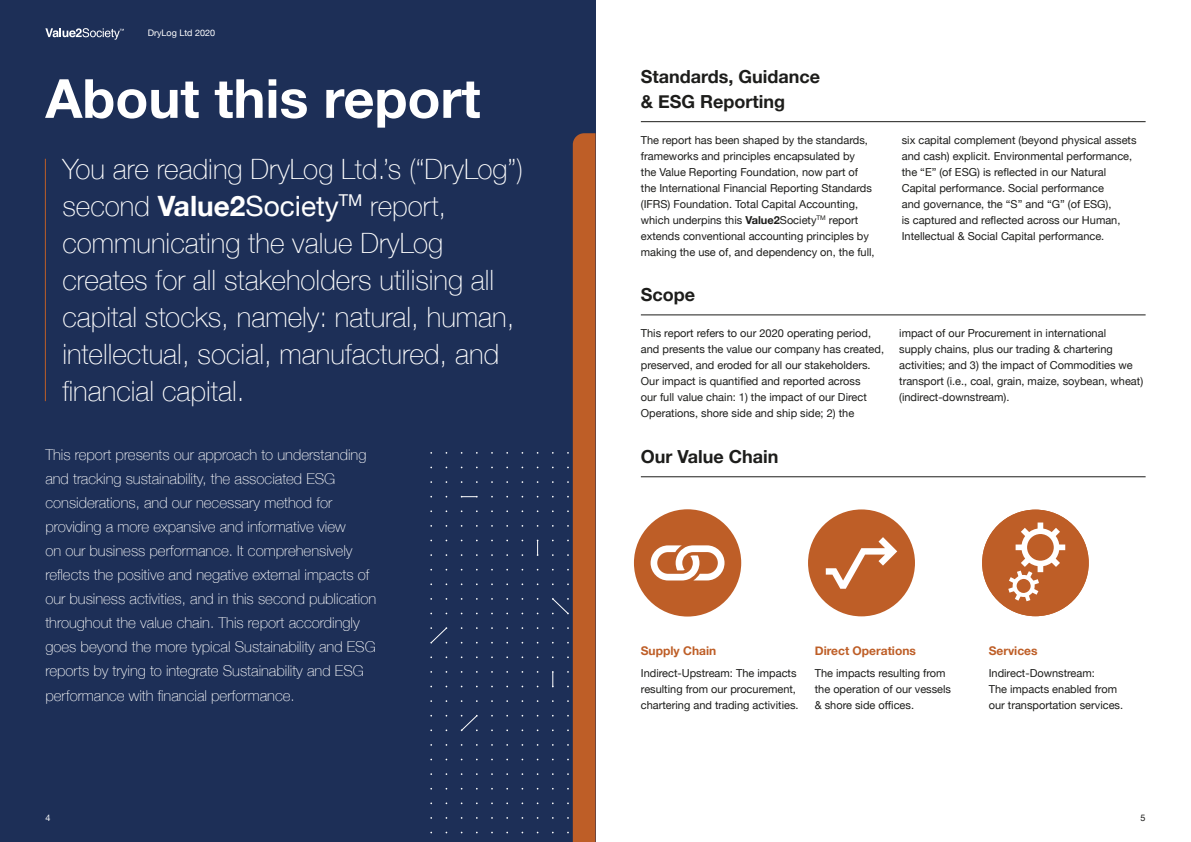
<style>
.page{position:relative;width:1191px;height:842px;background:#fff}
.page>*{position:absolute;margin:0;border:0;box-sizing:border-box;transform-origin:0 0}
.t1{font:700 54px "Helvetica Neue";color:#fff}
.t2{font:100 28px/37px "Helvetica Neue";color:#fff}
.t3{font:700 18px/25px "Helvetica Neue";color:#1d1d1b}
.t4{font:100 15px/24.1px "Helvetica Neue";color:#fff}
.t5{font:700 12px "Helvetica Neue";color:#be5e27}
.t6{font:11px/16px "Helvetica Neue";color:#1d1d1b}
.t7{font:9px "Helvetica Neue";color:#fff}
.t8{font:9px "Helvetica Neue";color:#1d1d1b}
.s1{font-weight:700}
.s2{font-weight:400}
</style>
<div class="page">
<div style="left:0;top:0;width:595px;height:842px;background:#1d2f57"></div>
<div style="left:634px;top:509px;width:107px;height:107px;background:#be5e27;border-radius:50%"></div>
<svg style="left:650px;top:545px;width:74px;height:35px"></svg>
<div style="left:808px;top:509px;width:107px;height:107px;background:#be5e27;border-radius:50%"></div>
<svg style="left:825px;top:537px;width:72px;height:52px"></svg>
<div style="left:982px;top:510px;width:106px;height:106px;background:#be5e27;border-radius:50%"></div>
<div style="left:1021px;top:528px;width:38px;height:38px;border:6px solid #fff;border-radius:50%"></div>
<div style="left:1037px;top:522px;width:6px;height:9px;background:#fff"></div>
<svg style="left:1043px;top:522px;width:17px;height:22px"></svg>
<div style="left:1015px;top:544px;width:9px;height:6px;background:#fff"></div>
<div style="left:1056px;top:544px;width:9px;height:6px;background:#fff"></div>
<svg style="left:1021px;top:528px;width:16px;height:16px"></svg>
<svg style="left:1003px;top:551px;width:57px;height:55px"></svg>
<hr style="left:45px;top:159px;width:1px;height:242px;background:#be5e27">
<svg style="left:430px;top:452px;width:137px;height:279px"></svg>
<svg style="left:567px;top:133px;width:28px;height:709px"></svg>
<hr style="left:641px;top:121px;width:504px;height:1px;background:#1d1d1b">
<hr style="left:641px;top:314px;width:504px;height:1px;background:#1d1d1b">
<hr style="left:641px;top:476px;width:504px;height:1px;background:#1d1d1b">
<svg style="left:45px;top:28px;width:79px;height:12px"></svg>
<p class="t7" style="left:148px;top:26px;width:69px">DryLog Ltd 2020</p>
<h1 class="t1" style="left:45px;top:56px;width:437px">About this report</h1>
<p class="t2" style="left:62px;top:149px;width:462px">You are reading DryLog Ltd.’s (“DryLog”) second <span class="s1">Value2</span><span class="s2">Society</span><sup>TM</sup> report, communicating the value DryLog creates for all stakeholders utilising all capital stocks, namely: natural, human, intellectual, social, manufactured, and financial capital.</p>
<p class="t4" style="left:45px;top:442px;width:332px">This report presents our approach to understanding and tracking sustainability, the associated ESG considerations, and our necessary method for providing a more expansive and informative view<br>on our business performance. It comprehensively reflects the positive and negative external impacts of our business activities, and in this second publication throughout the value chain. This report accordingly goes beyond the more typical Sustainability and ESG reports by trying to integrate Sustainability and ESG performance with financial performance.</p>
<p class="t7" style="left:45px;top:811px;width:7px">4</p>
<h3 class="t3" style="left:641px;top:64px;width:181px">Standards, Guidance &amp; ESG Reporting</h3>
<p class="t6" style="left:641px;top:132px;width:235px">The report has been shaped by the standards, frameworks and principles encapsulated by<br>the Value Reporting Foundation, now part of the International Financial Reporting Standards (IFRS) Foundation. Total Capital Accounting, which underpins this <span class="s1">Value2</span>Society<sup>TM</sup> report extends conventional accounting principles by making the use of, and dependency on, the full,</p>
<p class="t6" style="left:901px;top:132px;width:236px">six capital complement (beyond physical assets and cash) explicit. Environmental performance, the “E” (of ESG) is reflected in our Natural Capital performance. Social performance<br>and governance, the “S” and “G” (of ESG),<br>is captured and reflected across our Human, Intellectual &amp; Social Capital performance.</p>
<h3 class="t3" style="left:641px;top:283px;width:56px">Scope</h3>
<p class="t6" style="left:641px;top:326px;width:245px">This report refers to our 2020 operating period, and presents the value our company has created, preserved, and eroded for all our stakeholders.<br>Our impact is quantified and reported across<br>our full value chain: 1) the impact of our Direct Operations, shore side and ship side; 2) the</p>
<p class="t6" style="left:899px;top:326px;width:245px">impact of our Procurement in international<br>supply chains, plus our trading &amp; chartering activities; and 3) the impact of Commodities we transport (i.e., coal, grain, maize, soybean, wheat) (indirect-downstream).</p>
<h3 class="t3" style="left:641px;top:444px;width:139px">Our Value Chain</h3>
<p class="t5" style="left:641px;top:641px;width:77px">Supply Chain</p>
<p class="t6" style="left:641px;top:666px;width:159px">Indirect-Upstream: The impacts resulting from our procurement, chartering and trading activities.</p>
<p class="t5" style="left:814px;top:641px;width:103px">Direct Operations</p>
<p class="t6" style="left:814px;top:666px;width:138px">The impacts resulting from the operation of our vessels &amp; shore side offices.</p>
<p class="t5" style="left:988px;top:641px;width:50px">Services</p>
<p class="t6" style="left:988px;top:666px;width:136px">Indirect-Downstream:<br>The impacts enabled from our transportation services.</p>
<p class="t8" style="left:1140px;top:811px;width:7px">5</p>
</div>
